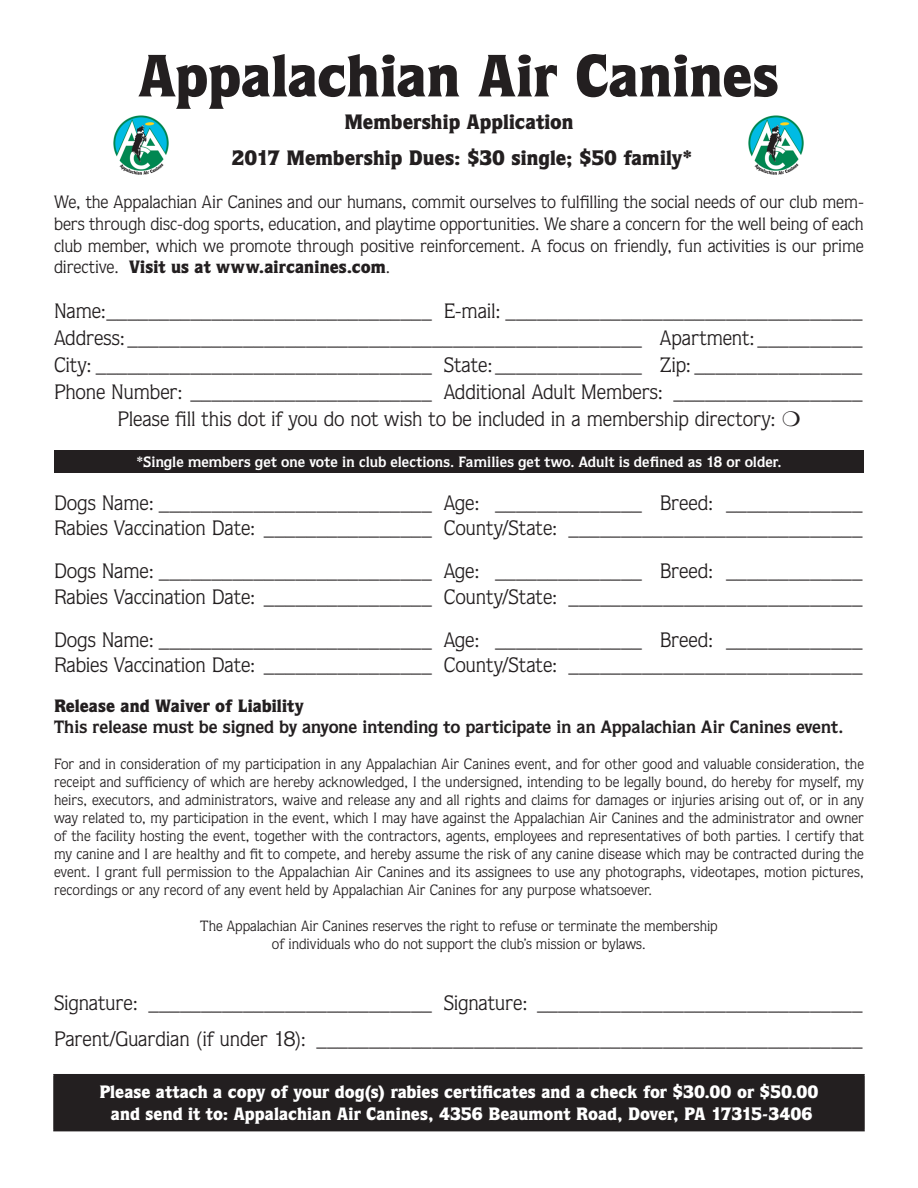
<style>
.page{position:relative;width:918px;height:1188px;background:#fff}
.page>*{position:absolute;margin:0;border:0;box-sizing:border-box;transform-origin:0 0}
.t1{font:900 60px "Quorum Std";letter-spacing:.005em;color:#231f20}
.t2{font:21px "Quorum Std";letter-spacing:-.005em;color:#231f20}
.t3{font:900 21px "Quorum Std";color:#231f20}
.t4{font:18px/21.6px "Quorum Std";letter-spacing:-.005em;color:#231f20;text-align:justify}
.t5{font:900 18px/21.6px "Quorum Std";color:#fff;text-align:center}
.t6{font:700 18px "Quorum Std";color:#231f20}
.t7{font:900 18px "Quorum Std";color:#231f20}
.t8{font:15px/18px "Quorum Std";color:#231f20;text-align:justify}
.t9{font:700 15px "Quorum Std";color:#fff}
.s1{font-weight:900}
</style>
<div class="page">
<img style="left:748px;top:115px;width:56px;height:60px">
<div style="left:54px;top:450px;width:810px;height:23px;background:#231f20"></div>
<div style="left:54px;top:1075px;width:810px;height:56px;background:#231f20"></div>
<hr style="left:53px;top:1074px;width:812px;height:1px;background:#231f20">
<hr style="left:53px;top:1075px;width:2px;height:55px;background:#231f20">
<hr style="left:863px;top:1075px;width:2px;height:55px;background:#231f20">
<hr style="left:53px;top:1130px;width:812px;height:1px;background:#231f20">
<img style="left:113px;top:115px;width:56px;height:60px">
<p class="t1" style="left:139px;top:38px;width:642px">Appalachian Air Canines</p>
<p class="t3" style="left:344px;top:109px;width:231px">Membership Application</p>
<p class="t3" style="left:232px;top:145px;width:463px">2017 Membership Dues: $30 single; $50 family*</p>
<p class="t4" style="left:54px;top:191px;width:812px">We, the Appalachian Air Canines and our humans, commit ourselves to fulfilling the social needs of our club mem&shy;bers through disc-dog sports, education, and playtime opportunities. We share a concern for the well being of each club member, which we promote through positive reinforcement. A focus on friendly, fun activities is our prime directive. <span class="s1">Visit us at www.aircanines.com</span>.</p>
<p class="t2" style="left:54px;top:299px;width:810px">Name:_______________________________ E-mail: __________________________________</p>
<p class="t2" style="left:54px;top:326px;width:810px">Address:_________________________________________________ Apartment:__________</p>
<p class="t2" style="left:54px;top:353px;width:810px">City: ________________________________ State:______________ Zip: ________________</p>
<p class="t2" style="left:54px;top:380px;width:810px">Phone Number: _______________________ Additional Adult Members: __________________</p>
<p class="t2" style="left:118px;top:407px;width:684px">Please fill this dot if you do not wish to be included in a membership directory: ❍</p>
<p class="t9" style="left:136px;top:453px;width:647px">*Single members get one vote in club elections. Families get two. Adult is defined as 18 or older.</p>
<p class="t2" style="left:54px;top:490px;width:810px">Dogs Name: __________________________ Age: ______________ Breed: _____________</p>
<p class="t2" style="left:54px;top:516px;width:810px">Rabies Vaccination Date: ________________ County/State: ____________________________</p>
<p class="t2" style="left:54px;top:559px;width:810px">Dogs Name: __________________________ Age: ______________ Breed: _____________</p>
<p class="t2" style="left:54px;top:584px;width:810px">Rabies Vaccination Date: ________________ County/State: ____________________________</p>
<p class="t2" style="left:54px;top:627px;width:810px">Dogs Name: __________________________ Age: ______________ Breed: _____________</p>
<p class="t2" style="left:54px;top:652px;width:810px">Rabies Vaccination Date: ________________ County/State: ____________________________</p>
<p class="t7" style="left:54px;top:694px;width:251px">Release and Waiver of Liability</p>
<p class="t6" style="left:54px;top:716px;width:791px">This release must be signed by anyone intending to participate in an Appalachian Air Canines event.</p>
<p class="t8" style="left:54px;top:755px;width:812px">For and in consideration of my participation in any Appalachian Air Canines event, and for other good and valuable consideration, the receipt and sufficiency of which are hereby acknowledged, I the undersigned, intending to be legally bound, do hereby for myself, my heirs, executors, and administrators, waive and release any and all rights and claims for damages or injuries arising out of, or in any way related to, my participation in the event, which I may have against the Appalachian Air Canines and the administrator and owner of the facility hosting the event, together with the contractors, agents, employees and representatives of both parties. I certify that my canine and I are healthy and fit to compete, and hereby assume the risk of any canine disease which may be contracted during the event. I grant full permission to the Appalachian Air Canines and its assignees to use any photographs, videotapes, motion pictures, recordings or any record of any event held by Appalachian Air Canines for any purpose whatsoever.</p>
<p class="t8" style="left:200px;top:917px;width:519px">The Appalachian Air Canines reserves the right to refuse or terminate the membership</p>
<p class="t8" style="left:272px;top:935px;width:375px">of individuals who do not support the club’s mission or bylaws.</p>
<p class="t2" style="left:54px;top:991px;width:810px">Signature: ___________________________ Signature: _______________________________</p>
<p class="t2" style="left:54px;top:1027px;width:810px">Parent/Guardian (if under 18): ____________________________________________________</p>
<p class="t5" style="left:99px;top:1081px;width:721px">Please attach a copy of your dog(s) rabies certificates and a check for $30.00 or $50.00 and send it to: Appalachian Air Canines, 4356 Beaumont Road, Dover, PA 17315-3406</p>
</div>
